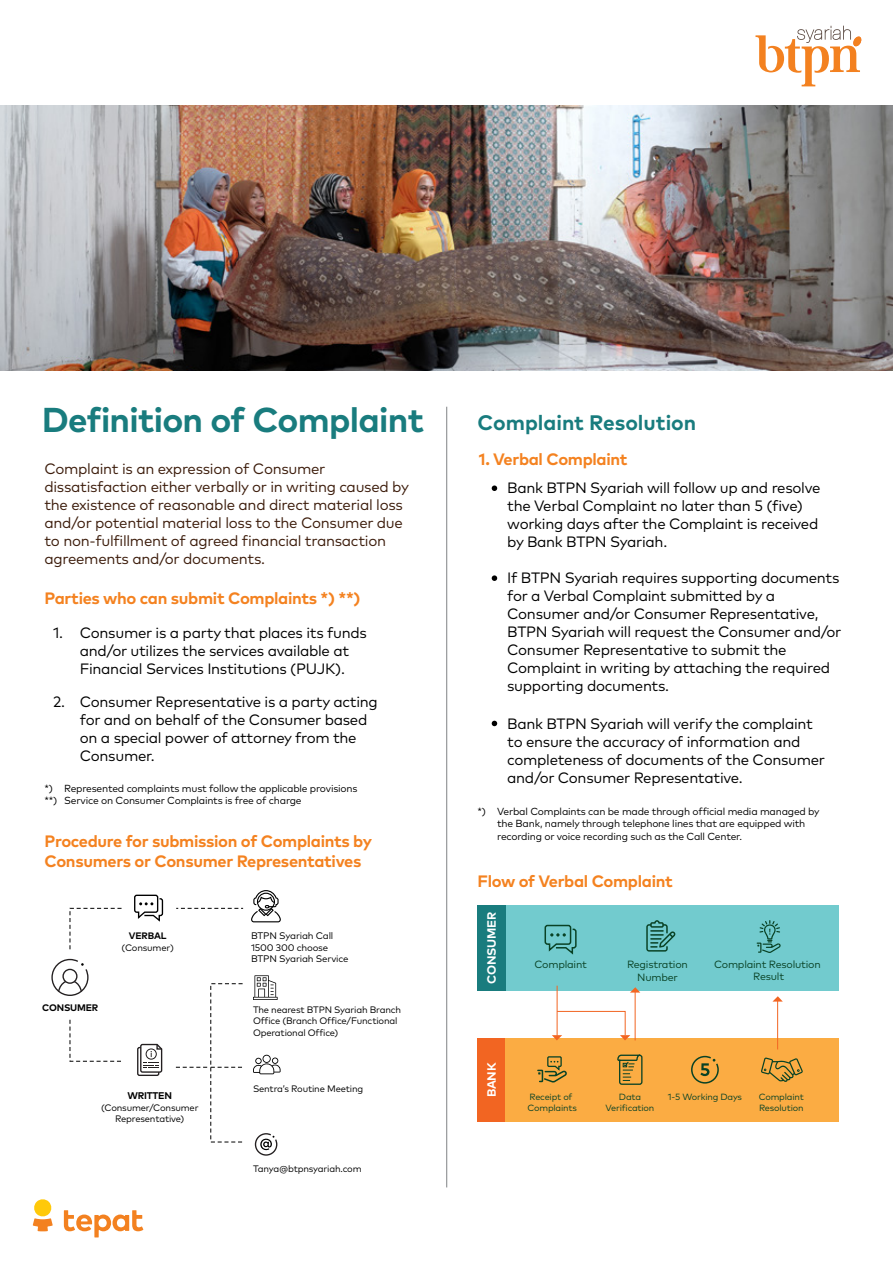
<style>
.page{position:relative;width:893px;height:1263px;background:#fff}
.page>*{position:absolute;margin:0;border:0;box-sizing:border-box;transform-origin:0 0}
.t1{font:700 34.5px "Mark OT";letter-spacing:-.02em;color:#197c7e}
.t2{font:700 21px "Mark OT";color:#197c7e}
.t3{font:700 16.5px/19.8px "Mark OT";letter-spacing:-.02em;color:#f48220}
.t4{font:15px/18px "Mark OT";letter-spacing:-.02em;color:#000}
.t5{font:15px/18px "Mark OT";letter-spacing:-.02em;color:#3c1c0b}
.t6{font:700 12px "Mark OT";letter-spacing:-.02em;color:#fff}
.t7{font:10.5px/12.6px "Mark OT";letter-spacing:-.02em;color:#094225;text-align:center}
.t8{font:10.2px/12.3px "Mark OT";letter-spacing:-.02em;color:#000}
.t9{font:700 9.75px "Mark OT";letter-spacing:-.02em;color:#000}
.t10{font:9.45px/11.4px "Mark OT";letter-spacing:-.02em;color:#000}
.t11{font:700 9.45px "Mark OT";letter-spacing:-.02em;color:#000}
.t12{font:9.3px/11.2px "Mark OT";letter-spacing:-.02em;color:#000}
.t13{font:9px/10.8px "Mark OT";letter-spacing:-.02em;color:#094225}
</style>
<div class="page">
<svg style="left:755px;top:26px;width:107px;height:60px"></svg>
<img style="left:0;top:106px;width:893px;height:265px">
<svg style="left:492px;top:485px;width:5px;height:6px"></svg>
<svg style="left:492px;top:575px;width:5px;height:6px"></svg>
<svg style="left:492px;top:721px;width:5px;height:5px"></svg>
<div style="left:477px;top:1038px;width:362px;height:84px;background:#fbac43"></div>
<div style="left:477px;top:905px;width:362px;height:86px;background:#72cbce"></div>
<div style="left:477px;top:1038px;width:28px;height:84px;background:#f26522"></div>
<div style="left:477px;top:905px;width:29px;height:86px;background:#197c7e"></div>
<hr style="left:557px;top:986px;width:1px;height:50px;background:#f26522">
<svg style="left:552px;top:1011px;width:78px;height:29px"></svg>
<svg style="left:630px;top:987px;width:10px;height:5px"></svg>
<hr style="left:635px;top:992px;width:1px;height:48px;background:#f26522">
<svg style="left:773px;top:996px;width:9px;height:5px"></svg>
<hr style="left:777px;top:1001px;width:1px;height:48px;background:#f26522">
<svg style="left:544px;top:924px;width:33px;height:31px"></svg>
<svg style="left:646px;top:920px;width:29px;height:32px"></svg>
<svg style="left:757px;top:920px;width:24px;height:33px"></svg>
<svg style="left:537px;top:1056px;width:30px;height:27px"></svg>
<svg style="left:617px;top:1054px;width:26px;height:31px"></svg>
<svg style="left:691px;top:1055px;width:28px;height:29px"></svg>
<svg style="left:761px;top:1057px;width:42px;height:25px"></svg>
<hr style="left:446px;top:407px;width:1px;height:780px;background:#808285">
<svg style="left:134px;top:894px;width:30px;height:28px"></svg>
<svg style="left:51px;top:958px;width:38px;height:38px"></svg>
<svg style="left:254px;top:1133px;width:24px;height:23px"></svg>
<svg style="left:176px;top:908px;width:67px;height:1px"></svg>
<svg style="left:69px;top:908px;width:53px;height:42px"></svg>
<svg style="left:69px;top:1019px;width:52px;height:43px"></svg>
<svg style="left:176px;top:1067px;width:66px;height:1px"></svg>
<svg style="left:251px;top:890px;width:30px;height:32px"></svg>
<svg style="left:137px;top:1043px;width:26px;height:33px"></svg>
<svg style="left:253px;top:975px;width:25px;height:25px"></svg>
<svg style="left:253px;top:1055px;width:28px;height:19px"></svg>
<svg style="left:64px;top:1210px;width:79px;height:27px"></svg>
<svg style="left:33px;top:1199px;width:20px;height:32px"></svg>
<h1 class="t1" style="left:42px;top:397px;width:384px">Definition of Complaint</h1>
<p class="t5" style="left:44px;top:459px;width:366px">Complaint is an expression of Consumer dissatisfaction either verbally or in writing caused by the existence of reasonable and direct material loss and/or potential material loss to the Consumer due to non-fulfillment of agreed financial transaction agreements and/or documents.</p>
<p class="t3" style="left:44px;top:588px;width:318px">Parties who can submit Complaints *) **)</p>
<p class="t4" style="left:80px;top:624px;width:289px">Consumer is a party that places its funds and/or utilizes the services available at<br>Financial Services Institutions (PUJK).</p>
<p class="t4" style="left:53px;top:624px;width:11px">1.</p>
<p class="t4" style="left:80px;top:692px;width:299px;text-indent:-27px">2. Consumer Representative is a party acting for and on behalf of the Consumer based on a special power of attorney from the<br>Consumer.</p>
<p class="t8" style="left:44px;top:782px;width:14px">*) **)</p>
<p class="t8" style="left:64px;top:782px;width:295px">Represented complaints must follow the applicable provisions<br>Service on Consumer Complaints is free of charge</p>
<p class="t3" style="left:44px;top:831px;width:329px">Procedure for submission of Complaints by<br>Consumers or Consumer Representatives</p>
<p class="t11" style="left:129px;top:930px;width:39px">VERBAL</p>
<p class="t11" style="left:42px;top:1001px;width:58px">CONSUMER</p>
<p class="t12" style="left:122px;top:942px;width:54px">(Consumer)</p>
<p class="t9" style="left:127px;top:1089px;width:46px">WRITTEN</p>
<p class="t12" style="left:101px;top:1101px;width:99px;text-align:center">(Consumer/Consumer<br>Representative)</p>
<p class="t10" style="left:251px;top:930px;width:99px">BTPN Syariah Call<br>1500 300 choose<br>BTPN Syariah Service</p>
<p class="t12" style="left:253px;top:1004px;width:150px">The nearest BTPN Syariah Branch<br>Office (Branch Office/Functional<br>Operational Office)</p>
<p class="t12" style="left:253px;top:1082px;width:112px">Sentra’s Routine Meeting</p>
<p class="t12" style="left:253px;top:1163px;width:110px">Tanya@btpnsyariah.com</p>
<h2 class="t2" style="left:477px;top:409px;width:220px">Complaint Resolution</h2>
<p class="t3" style="left:479px;top:449px;width:150px">1. Verbal Complaint</p>
<p class="t8" style="left:477px;top:805px;width:10px">*)</p>
<p class="t4" style="left:507px;top:478px;width:315px">Bank BTPN Syariah will follow up and resolve the Verbal Complaint no later than 5 (five) working days after the Complaint is received by Bank BTPN Syariah.</p>
<p class="t4" style="left:507px;top:568px;width:336px">If BTPN Syariah requires supporting documents for a Verbal Complaint submitted by a Consumer and/or Consumer Representative, BTPN Syariah will request the Consumer and/or Consumer Representative to submit the Complaint in writing by attaching the required supporting documents.</p>
<p class="t4" style="left:507px;top:714px;width:319px">Bank BTPN Syariah will verify the complaint to ensure the accuracy of information and completeness of documents of the Consumer and/or Consumer Representative.</p>
<p class="t8" style="left:497px;top:805px;width:324px">Verbal Complaints can be made through official media managed by the Bank, namely through telephone lines that are equipped with recording or voice recording such as the Call Center.</p>
<p class="t3" style="left:477px;top:870px;width:197px">Flow of Verbal Complaint</p>
<p class="t6" style="left:484px;top:984px;width:73px;rotate:-90deg">CONSUMER</p>
<p class="t6" style="left:484px;top:1097px;width:36px;rotate:-90deg">BANK</p>
<p class="t7" style="left:534px;top:958px;width:54px">Complaint</p>
<p class="t7" style="left:627px;top:958px;width:62px">Registration<br>Number</p>
<p class="t7" style="left:714px;top:958px;width:108px">Complaint Resolution<br>Result</p>
<p class="t13" style="left:527px;top:1091px;width:51px">Receipt of<br>Complaints</p>
<p class="t13" style="left:606px;top:1091px;width:50px;text-align:center">Data<br>Verification</p>
<p class="t13" style="left:668px;top:1091px;width:76px">1-5 Working Days</p>
<p class="t13" style="left:759px;top:1091px;width:47px">Complaint<br>Resolution</p>
</div>
